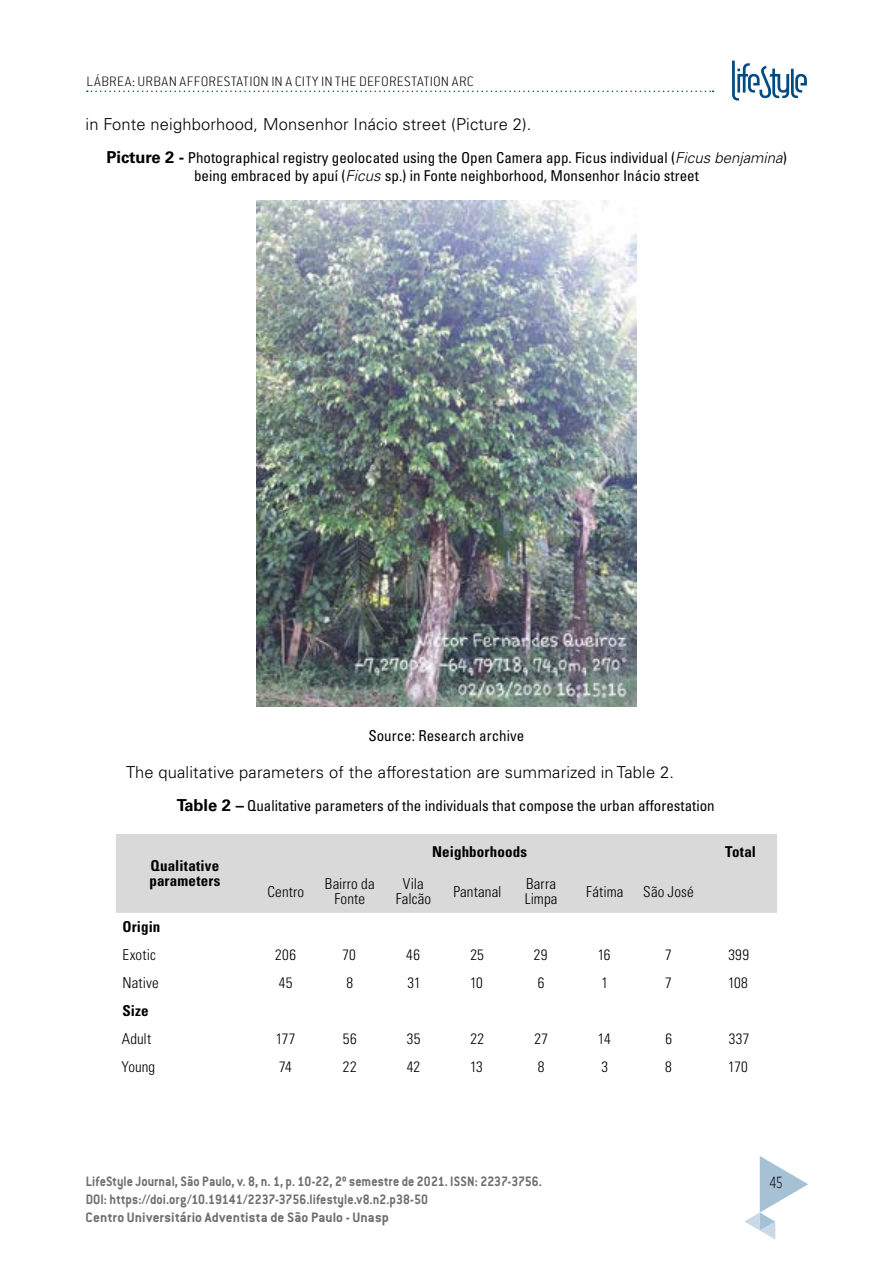
<style>
.page{position:relative;width:893px;height:1263px;background:#fff}
.page>*{position:absolute;margin:0;border:0;box-sizing:border-box;transform-origin:0 0}
.t1{font:200 18px "Conduit ITC Std";color:#000;scale:.75 1}
.t2{font:300 16.5px "Univers LT Std";letter-spacing:.01em;color:#000}
.t3{font:condensed 15px/18px "Univers LT Std";color:#000;text-align:center}
.t4{font:700 15px/18px "Conduit ITC Std";letter-spacing:.005em;color:#706f6f;scale:.91 1}
.t5{font:300 condensed 15px/15px "Univers LT Std";letter-spacing:.01em;color:#000;text-align:center}
.t6{font:200 15px "Conduit ITC Std";letter-spacing:.02em;color:#000}
.t7{font:700 condensed 15px/15px "Univers LT Std";letter-spacing:.01em;color:#000}
.s1{font-weight:700;font-stretch:normal;font-size:16.5px}
.s2{font-weight:300;font-style:italic;font-stretch:normal}
</style>
<div class="page">
<svg style="left:744px;top:1156px;width:64px;height:83px"></svg>
<svg style="left:87px;top:91px;width:627px;height:1px"></svg>
<svg style="left:732px;top:61px;width:75px;height:40px"></svg>
<img style="left:257px;top:201px;width:379px;height:505px">
<div style="left:116px;top:834px;width:661px;height:79px;background:#d9d9d9"></div>
<p class="t6" style="left:87px;top:73px;width:389px">LÁBREA: URBAN AFFORESTATION IN A CITY IN THE DEFORESTATION ARC</p>
<p class="t2" style="left:86px;top:115px;width:447px">in Fonte neighborhood, Monsenhor Inácio street (Picture 2).</p>
<p class="t3" style="left:106px;top:148px;width:682px"><span class="s1">Picture 2 -</span> Photographical registry geolocated using the Open Camera app. Ficus individual (<span class="s2">Ficus benjamina</span>) being embraced by apuí (<span class="s2">Ficus</span> sp.) in Fonte neighborhood, Monsenhor Inácio street</p>
<p class="t3" style="left:368px;top:727px;width:157px">Source: Research archive</p>
<p class="t2" style="left:126px;top:763px;width:550px">The qualitative parameters of the afforestation are summarized in Table 2.</p>
<p class="t3" style="left:177px;top:796px;width:539px"><span class="s1">Table 2 –</span> Qualitative parameters of the individuals that compose the urban afforestation</p>
<p class="t7" style="left:149px;top:858px;width:73px">Qualitative parameters</p>
<p class="t7" style="left:432px;top:844px;width:96px">Neighborhoods</p>
<p class="t7" style="left:725px;top:844px;width:32px">Total</p>
<p class="t5" style="left:267px;top:884px;width:38px">Centro</p>
<p class="t5" style="left:325px;top:876px;width:51px">Bairro da<br>Fonte</p>
<p class="t5" style="left:396px;top:876px;width:37px">Vila<br>Falcão</p>
<p class="t5" style="left:453px;top:884px;width:50px">Pantanal</p>
<p class="t5" style="left:525px;top:876px;width:34px;text-align:left">Barra<br>Limpa</p>
<p class="t5" style="left:586px;top:884px;width:39px">Fátima</p>
<p class="t5" style="left:643px;top:884px;width:52px">São José</p>
<p class="t7" style="left:122px;top:919px;width:39px">Origin</p>
<p class="t5" style="left:123px;top:947px;width:35px">Exotic</p>
<p class="t5" style="left:275px;top:947px;width:22px">206</p>
<p class="t5" style="left:342px;top:947px;width:15px">70</p>
<p class="t5" style="left:406px;top:947px;width:15px">46</p>
<p class="t5" style="left:470px;top:947px;width:15px">25</p>
<p class="t5" style="left:534px;top:947px;width:15px">29</p>
<p class="t5" style="left:598px;top:947px;width:14px">16</p>
<p class="t5" style="left:665px;top:947px;width:8px">7</p>
<p class="t5" style="left:728px;top:947px;width:22px">399</p>
<p class="t5" style="left:122px;top:975px;width:38px">Native</p>
<p class="t5" style="left:279px;top:975px;width:15px">45</p>
<p class="t5" style="left:346px;top:975px;width:8px">8</p>
<p class="t5" style="left:407px;top:975px;width:15px">31</p>
<p class="t5" style="left:470px;top:975px;width:14px">10</p>
<p class="t5" style="left:538px;top:975px;width:8px">6</p>
<p class="t5" style="left:601px;top:975px;width:8px">1</p>
<p class="t5" style="left:665px;top:975px;width:8px">7</p>
<p class="t5" style="left:728px;top:975px;width:21px">108</p>
<p class="t7" style="left:122px;top:1003px;width:28px">Size</p>
<p class="t5" style="left:122px;top:1031px;width:31px">Adult</p>
<p class="t5" style="left:276px;top:1031px;width:21px">177</p>
<p class="t5" style="left:343px;top:1031px;width:15px">56</p>
<p class="t5" style="left:407px;top:1031px;width:15px">35</p>
<p class="t5" style="left:471px;top:1031px;width:15px">22</p>
<p class="t5" style="left:534px;top:1031px;width:15px">27</p>
<p class="t5" style="left:598px;top:1031px;width:14px">14</p>
<p class="t5" style="left:665px;top:1031px;width:8px">6</p>
<p class="t5" style="left:729px;top:1031px;width:22px">337</p>
<p class="t5" style="left:122px;top:1059px;width:35px">Young</p>
<p class="t5" style="left:279px;top:1059px;width:14px">74</p>
<p class="t5" style="left:343px;top:1059px;width:15px">22</p>
<p class="t5" style="left:407px;top:1059px;width:15px">42</p>
<p class="t5" style="left:470px;top:1059px;width:14px">13</p>
<p class="t5" style="left:538px;top:1059px;width:8px">8</p>
<p class="t5" style="left:601px;top:1059px;width:8px">3</p>
<p class="t5" style="left:665px;top:1059px;width:8px">8</p>
<p class="t5" style="left:728px;top:1059px;width:21px">170</p>
<p class="t4" style="left:86px;top:1171px;width:503px">LifeStyle Journal, São Paulo, v. 8, n. 1, p. 10-22, 2º semestre de 2021. ISSN: 2237-3756.<br>DOI: https://doi.org/10.19141/2237-3756.lifestyle.v8.n2.p38-50<br>Centro Universitário Adventista de São Paulo - Unasp</p>
<p class="t1" style="left:769px;top:1172px;width:19px">45</p>
</div>
